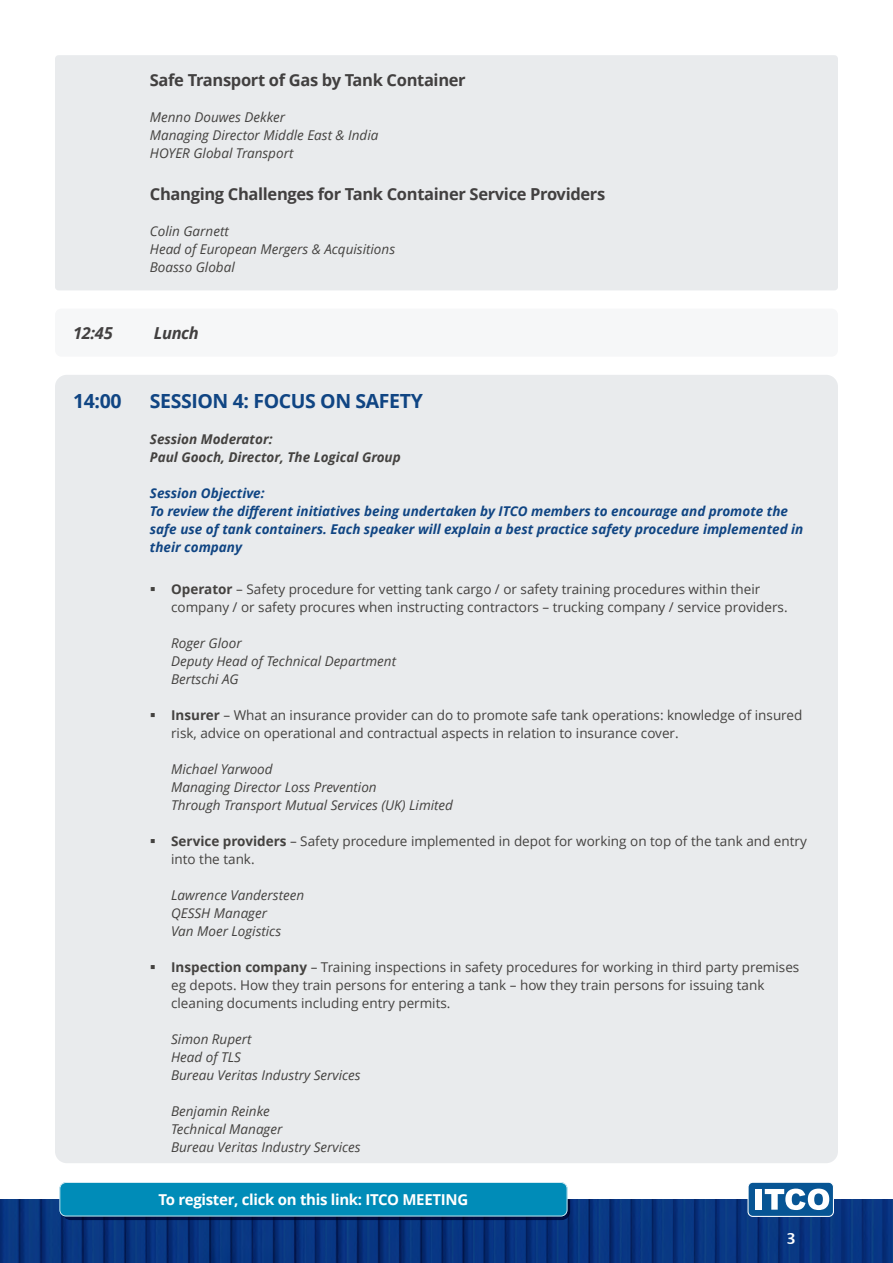
<style>
.page{position:relative;width:893px;height:1263px;background:#fff}
.page>*{position:absolute;margin:0;border:0;box-sizing:border-box;transform-origin:0 0}
.t1{font:700 19.5px "Open Sans";letter-spacing:-.02em;color:#104583}
.t2{font:700 16.5px "Open Sans";letter-spacing:-.02em;color:#424040}
.t3{font:italic 700 16.5px "Open Sans";letter-spacing:-.02em;color:#424040}
.t4{font:700 15px "Open Sans";letter-spacing:-.02em;color:#fff}
.t5{font:700 15px "Lucida Grande";color:#fff}
.t6{font:13.5px/18px "Open Sans";color:#444240}
.t7{font:italic 13.5px/18px "Open Sans";color:#444240}
.t8{font:italic 700 13.5px/18px "Open Sans";color:#104583}
.t9{font:italic 700 13.5px/18px "Open Sans";color:#444240}
.s1{font-weight:700}
</style>
<div class="page">
<img style="left:0;top:1199px;width:893px;height:64px">
<div style="left:747px;top:1182px;width:87px;height:35px;background:#075594;border:1px solid #fff;border-radius:5px"></div>
<div style="left:755px;top:1189px;width:7px;height:21px;background:#fff"></div>
<svg style="left:765px;top:1188px;width:64px;height:22px"></svg>
<svg style="left:60px;top:1182px;width:510px;height:38px;background:#0b85b0"></svg>
<div style="left:55px;top:55px;width:783px;height:235px;background:#e9ebed;border-radius:4px"></div>
<div style="left:55px;top:308px;width:783px;height:49px;background:#f6f7f8;border-radius:6px"></div>
<div style="left:55px;top:375px;width:783px;height:788px;background:#e9ebed;border-radius:12px"></div>
<p class="t2" style="left:150px;top:73px;width:317px">Safe Transport of Gas by Tank Container</p>
<p class="t7" style="left:150px;top:109px;width:230px">Menno Douwes Dekker<br>Managing Director Middle East &amp; India<br>HOYER Global Transport</p>
<p class="t2" style="left:150px;top:187px;width:457px">Changing Challenges for Tank Container Service Providers</p>
<p class="t7" style="left:150px;top:223px;width:247px">Colin Garnett<br>Head of European Mergers &amp; Acquisitions<br>Boasso Global</p>
<p class="t3" style="left:73px;top:326px;width:41px">12:45</p>
<p class="t3" style="left:154px;top:326px;width:47px">Lunch</p>
<h1 class="t1" style="left:73px;top:393px;width:50px">14:00</h1>
<h1 class="t1" style="left:150px;top:393px;width:274px">SESSION 4: FOCUS ON SAFETY</h1>
<p class="t9" style="left:150px;top:431px;width:252px">Session Moderator:<br>Paul Gooch, Director, The Logical Group</p>
<p class="t8" style="left:150px;top:485px;width:655px">Session Objective:<br>To review the different initiatives being undertaken by ITCO members to encourage and promote the safe use of tank containers. Each speaker will explain a best practice safety procedure implemented in their company</p>
<p class="t6" style="left:171px;top:581px;width:618px;text-indent:-21px">▪ <span class="s1">Operator</span> – Safety procedure for vetting tank cargo / or safety training procedures within their company / or safety procures when instructing contractors – trucking company / service providers.</p>
<p class="t7" style="left:171px;top:635px;width:226px">Roger Gloor<br>Deputy Head of Technical Department<br>Bertschi AG</p>
<p class="t6" style="left:171px;top:707px;width:633px;text-indent:-21px">▪ <span class="s1">Insurer</span> – What an insurance provider can do to promote safe tank operations: knowledge of insured risk, advice on operational and contractual aspects in relation to insurance cover.</p>
<p class="t7" style="left:171px;top:761px;width:283px">Michael Yarwood<br>Managing Director Loss Prevention<br>Through Transport Mutual Services (UK) Limited</p>
<p class="t6" style="left:171px;top:833px;width:637px;text-indent:-21px">▪ <span class="s1">Service providers</span> – Safety procedure implemented in depot for working on top of the tank and entry into the tank.</p>
<p class="t7" style="left:171px;top:887px;width:135px">Lawrence Vandersteen<br>QESSH Manager<br>Van Moer Logistics</p>
<p class="t6" style="left:171px;top:959px;width:630px;text-indent:-21px">▪ <span class="s1">Inspection company</span> – Training inspections in safety procedures for working in third party premises eg depots. How they train persons for entering a tank – how they train persons for issuing tank cleaning documents including entry permits.</p>
<p class="t7" style="left:171px;top:1031px;width:191px">Simon Rupert<br>Head of TLS<br>Bureau Veritas Industry Services</p>
<p class="t7" style="left:171px;top:1103px;width:191px">Benjamin Reinke<br>Technical Manager<br>Bureau Veritas Industry Services</p>
<p class="t4" style="left:159px;top:1193px;width:311px">To register, click on this link: ITCO MEETING</p>
<p class="t5" style="left:786px;top:1232px;width:11px">3</p>
</div>
